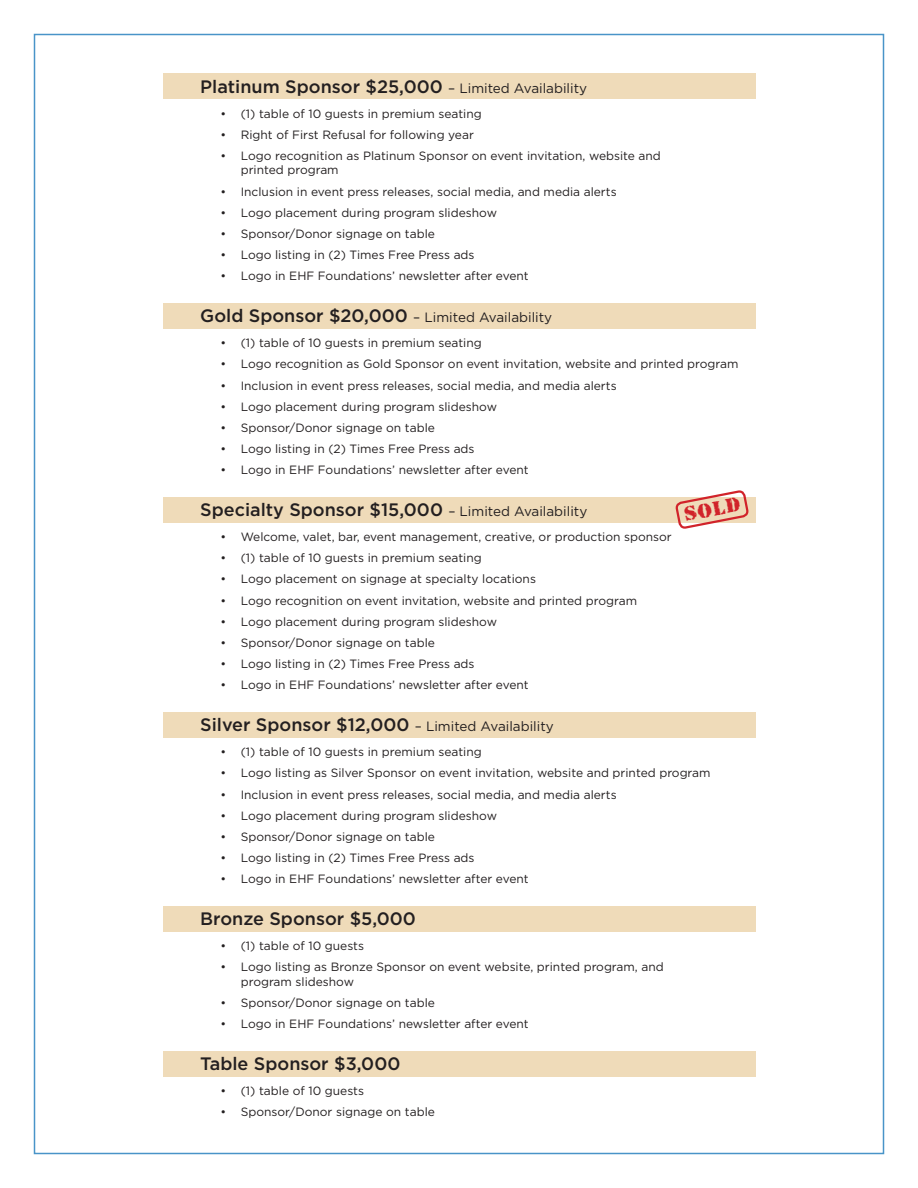
<style>
.page{position:relative;width:918px;height:1188px;background:#fff}
.page>*{position:absolute;margin:0;border:0;box-sizing:border-box;transform-origin:0 0}
.t1{font:21px "Rubber Stamp Plain";color:#d1232a}
.t2{font:500 18px "Gotham";color:#231f20}
.t3{font:13.5px "Gotham";color:#231f20}
.t4{font:12px/14.4px "Gotham";color:#231f20}
.s1{font-weight:400;font-size:13.5px}
.s2{font-weight:500;font-size:18px}
</style>
<div class="page">
<div style="left:163px;top:303px;width:592px;height:26px;background:#efdbb9"></div>
<div style="left:163px;top:497px;width:592px;height:26px;background:#efdbb9"></div>
<div style="left:163px;top:712px;width:592px;height:25px;background:#efdbb9"></div>
<div style="left:163px;top:906px;width:592px;height:26px;background:#efdbb9"></div>
<div style="left:163px;top:1051px;width:592px;height:26px;background:#efdbb9"></div>
<div style="left:163px;top:73px;width:592px;height:26px;background:#efdbb9"></div>
<svg style="left:676px;top:491px;width:72px;height:38px"></svg>
<h2 class="t2" style="left:200px;top:76px;width:388px">Platinum Sponsor $25,000 <span class="s1">– Limited Availability</span></h2>
<p class="t4" style="left:221px;top:106px;width:263px">• (1) table of 10 guests in premium seating</p>
<p class="t4" style="left:221px;top:127px;width:255px">• Right of First Refusal for following year</p>
<p class="t4" style="left:241px;top:148px;width:422px;text-indent:-20px">• Logo recognition as Platinum Sponsor on event invitation, website and printed program</p>
<p class="t4" style="left:221px;top:184px;width:398px">• Inclusion in event press releases, social media, and media alerts</p>
<p class="t4" style="left:221px;top:205px;width:278px">• Logo placement during program slideshow</p>
<p class="t4" style="left:221px;top:226px;width:216px">• Sponsor/Donor signage on table</p>
<p class="t4" style="left:221px;top:247px;width:256px">• Logo listing in (2) Times Free Press ads</p>
<p class="t4" style="left:221px;top:269px;width:310px">• Logo in EHF Foundations’ newsletter after event</p>
<p class="t3" style="left:200px;top:310px;width:353px"><span class="s2">Gold Sponsor $20,000</span> – Limited Availability</p>
<p class="t4" style="left:221px;top:336px;width:263px">• (1) table of 10 guests in premium seating</p>
<p class="t4" style="left:221px;top:357px;width:519px">• Logo recognition as Gold Sponsor on event invitation, website and printed program</p>
<p class="t4" style="left:221px;top:378px;width:398px">• Inclusion in event press releases, social media, and media alerts</p>
<p class="t4" style="left:221px;top:399px;width:278px">• Logo placement during program slideshow</p>
<p class="t4" style="left:221px;top:420px;width:216px">• Sponsor/Donor signage on table</p>
<p class="t4" style="left:221px;top:441px;width:256px">• Logo listing in (2) Times Free Press ads</p>
<p class="t4" style="left:221px;top:462px;width:310px">• Logo in EHF Foundations’ newsletter after event</p>
<h2 class="t2" style="left:200px;top:499px;width:389px">Specialty Sponsor $15,000 <span class="s1">– Limited Availability</span></h2>
<p class="t4" style="left:221px;top:530px;width:453px">• Welcome, valet, bar, event management, creative, or production sponsor</p>
<p class="t4" style="left:221px;top:551px;width:263px">• (1) table of 10 guests in premium seating</p>
<p class="t4" style="left:221px;top:572px;width:317px">• Logo placement on signage at specialty locations</p>
<p class="t4" style="left:221px;top:593px;width:418px">• Logo recognition on event invitation, website and printed program</p>
<p class="t4" style="left:221px;top:614px;width:278px">• Logo placement during program slideshow</p>
<p class="t4" style="left:221px;top:635px;width:216px">• Sponsor/Donor signage on table</p>
<p class="t4" style="left:221px;top:656px;width:256px">• Logo listing in (2) Times Free Press ads</p>
<p class="t4" style="left:221px;top:678px;width:310px">• Logo in EHF Foundations’ newsletter after event</p>
<h2 class="t2" style="left:200px;top:715px;width:355px">Silver Sponsor $12,000 <span class="s1">– Limited Availability</span></h2>
<p class="t4" style="left:221px;top:745px;width:263px">• (1) table of 10 guests in premium seating</p>
<p class="t4" style="left:221px;top:766px;width:492px">• Logo listing as Silver Sponsor on event invitation, website and printed program</p>
<p class="t4" style="left:221px;top:787px;width:398px">• Inclusion in event press releases, social media, and media alerts</p>
<p class="t4" style="left:221px;top:808px;width:278px">• Logo placement during program slideshow</p>
<p class="t4" style="left:221px;top:829px;width:216px">• Sponsor/Donor signage on table</p>
<p class="t4" style="left:221px;top:850px;width:256px">• Logo listing in (2) Times Free Press ads</p>
<p class="t4" style="left:221px;top:872px;width:310px">• Logo in EHF Foundations’ newsletter after event</p>
<h2 class="t2" style="left:200px;top:908px;width:217px">Bronze Sponsor $5,000</h2>
<p class="t4" style="left:221px;top:939px;width:145px">• (1) table of 10 guests</p>
<p class="t4" style="left:241px;top:960px;width:424px;text-indent:-20px">• Logo listing as Bronze Sponsor on event website, printed program, and program slideshow</p>
<p class="t4" style="left:221px;top:995px;width:216px">• Sponsor/Donor signage on table</p>
<p class="t4" style="left:221px;top:1016px;width:310px">• Logo in EHF Foundations’ newsletter after event</p>
<h2 class="t2" style="left:200px;top:1053px;width:202px">Table Sponsor $3,000</h2>
<p class="t4" style="left:221px;top:1083px;width:145px">• (1) table of 10 guests</p>
<p class="t4" style="left:221px;top:1105px;width:216px">• Sponsor/Donor signage on table</p>
<h1 class="t1" style="left:682px;top:502px;width:59px;rotate:-11deg">SOLD</h1>
</div>
